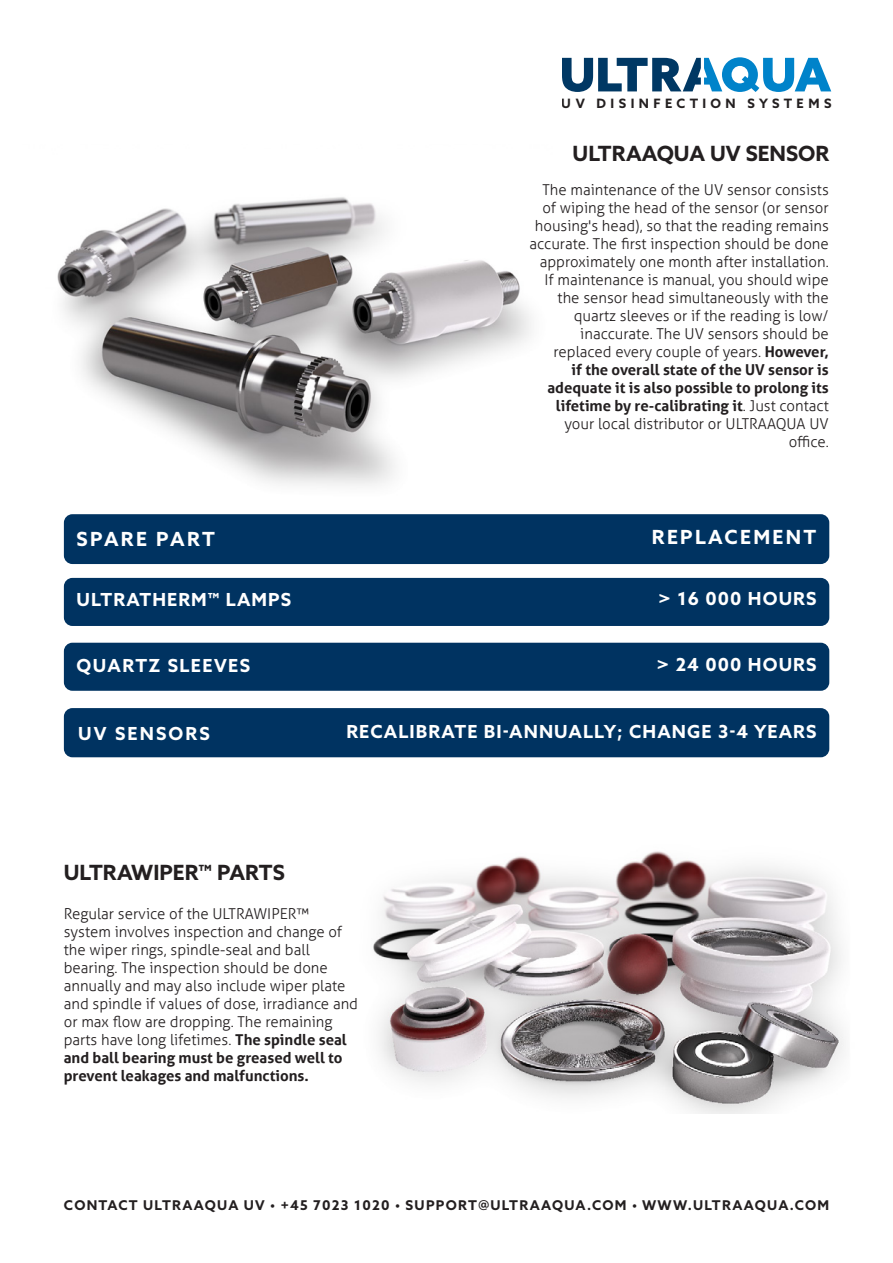
<style>
.page{position:relative;width:893px;height:1263px;background:#fff}
.page>*{position:absolute;margin:0;border:0;box-sizing:border-box;transform-origin:0 0}
.t1{font:700 21px "Azo Sans";color:#231f20}
.t2{font:700 19.5px "Azo Sans";letter-spacing:.12em;color:#fff}
.t3{font:700 18px "Azo Sans";letter-spacing:.06em;color:#fff}
.t4{font:700 18px "Azo Sans";letter-spacing:.08em;color:#fff}
.t5{font:700 18px "Azo Sans";letter-spacing:.12em;color:#fff}
.t6{font:300 15px/18px "Aller";color:#231f20;text-align:right}
.Picture_text{font:700 13.5px "Azo Sans";letter-spacing:.095em;color:#231f20}
.t7{font:700 12.9px "Azo Sans";letter-spacing:.34em;color:#231f20}
.s1{font-weight:700}
</style>
<div class="page">
<img style="left:57px;top:197px;width:474px;height:319px">
<img style="left:373px;top:851px;width:471px;height:262px">
<div style="left:64px;top:514px;width:765px;height:50px;background:#003361;border-radius:9px"></div>
<div style="left:64px;top:578px;width:765px;height:48px;background:#003361;border-radius:9px"></div>
<div style="left:64px;top:643px;width:765px;height:48px;background:#003361;border-radius:9px"></div>
<div style="left:64px;top:708px;width:765px;height:49px;background:#003361;border-radius:9px"></div>
<svg style="left:562px;top:57px;width:269px;height:35px"></svg>
<p class="t7" style="left:562px;top:95px;width:271px">UV DISINFECTION SYSTEMS</p>
<p class="t1" style="left:573px;top:140px;width:258px">ULTRAAQUA UV SENSOR</p>
<p class="t6" style="left:529px;top:181px;width:301px">The maintenance of the UV sensor consists of wiping the head of the sensor (or sensor housing's head), so that the reading remains accurate. The first inspection should be done approximately one month after installation.<br>If maintenance is manual, you should wipe the sensor head simultaneously with the quartz sleeves or if the reading is low/ inaccurate. The UV sensors should be replaced every couple of years. <span class="s1">However,<br>if the overall state of the UV sensor is adequate it is also possible to prolong its lifetime by re-calibrating it</span>. Just contact your local distributor or ULTRAAQUA UV office.</p>
<p class="t2" style="left:77px;top:526px;width:140px">SPARE PART</p>
<p class="t2" style="left:652px;top:524px;width:166px">REPLACEMENT</p>
<p class="t3" style="left:77px;top:588px;width:216px">ULTRATHERM™ LAMPS</p>
<p class="t3" style="left:658px;top:587px;width:160px">&gt; 16 000 HOURS</p>
<p class="t4" style="left:77px;top:653px;width:175px">QUARTZ SLEEVES</p>
<p class="t3" style="left:656px;top:652px;width:162px">&gt; 24 000 HOURS</p>
<p class="t5" style="left:78px;top:721px;width:133px">UV SENSORS</p>
<p class="t3" style="left:346px;top:720px;width:471px">RECALIBRATE BI-ANNUALLY; CHANGE 3-4 YEARS</p>
<p class="t1" style="left:64px;top:858px;width:223px">ULTRAWIPER™ PARTS</p>
<p class="t6" style="left:64px;top:904px;width:296px;text-align:left">Regular service of the ULTRAWIPER™ system involves inspection and change of the wiper rings, spindle-seal and ball bearing. The inspection should be done annually and may also include wiper plate and spindle if values of dose, irradiance and or max flow are dropping. The remaining parts have long lifetimes. <span class="s1">The spindle seal and ball bearing must be greased well to prevent leakages and malfunctions.</span></p>
<p class="Picture_text" style="left:64px;top:1196px;width:767px">CONTACT ULTRAAQUA UV • +45 7023 1020 • SUPPORT@ULTRAAQUA.COM • WWW.ULTRAAQUA.COM</p>
</div>
